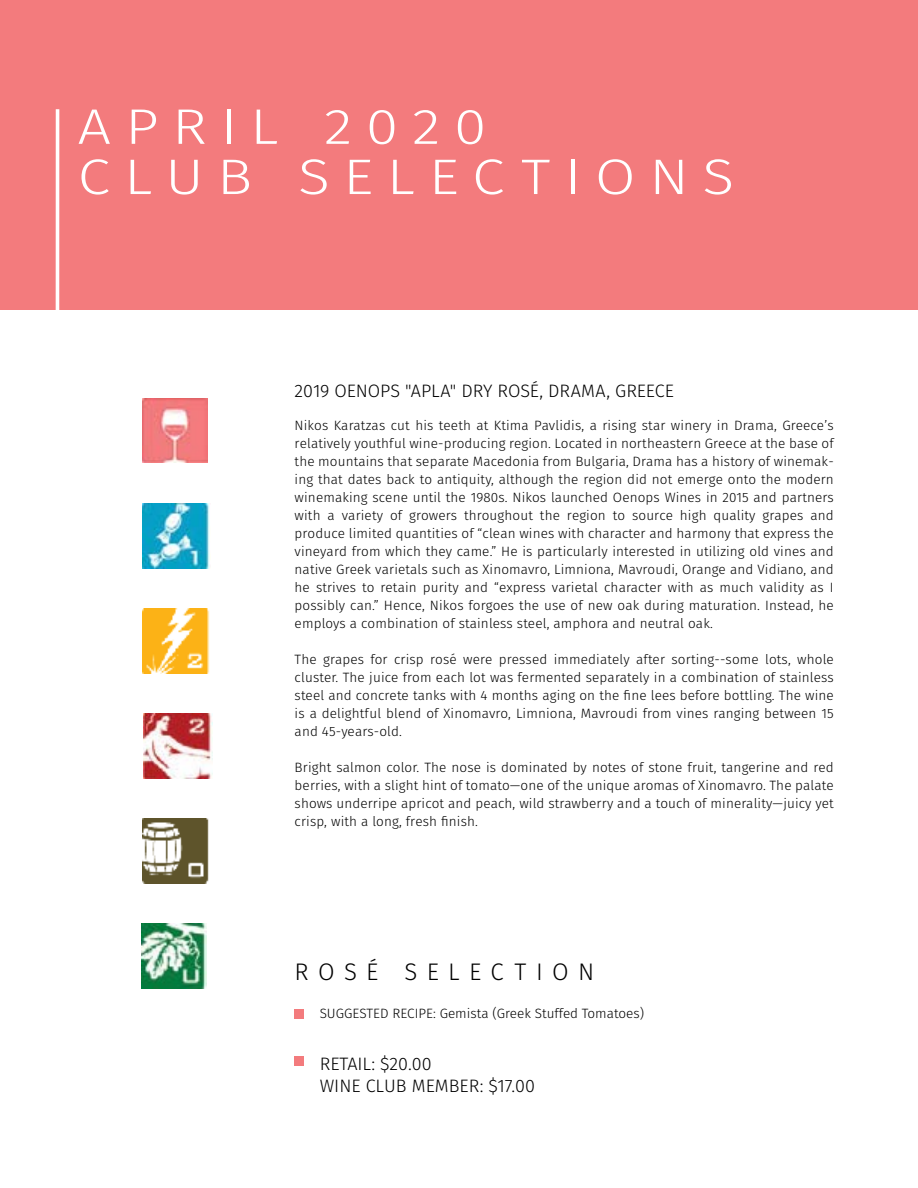
<style>
.page{position:relative;width:918px;height:1188px;background:#fff}
.page>*{position:absolute;margin:0;border:0;box-sizing:border-box;transform-origin:0 0}
.t1{font:300 49.95px/50.2px "Fira Sans";letter-spacing:.23em;color:#fff;scale:1.18 1}
.t2{font:300 24px "Fira Sans";letter-spacing:.39em;color:#000}
.t3{font:300 18px/21.6px "Fira Sans";color:#000}
.t4{font:300 13.5px/18px "Fira Sans";letter-spacing:.01em;color:#000;text-align:justify}
</style>
<div class="page">
<div style="left:0;top:0;width:918px;height:309px;background:#f37b7d"></div>
<hr style="left:56px;top:109px;width:3px;height:219px;background:#fff">
<div style="left:295px;top:1009px;width:9px;height:9px;background:#f37b7d"></div>
<div style="left:295px;top:1056px;width:9px;height:9px;background:#f37b7d"></div>
<img style="left:142px;top:819px;width:67px;height:64px">
<img style="left:142px;top:398px;width:65px;height:65px">
<img style="left:142px;top:503px;width:68px;height:65px">
<img style="left:143px;top:714px;width:69px;height:64px">
<img style="left:142px;top:608px;width:68px;height:65px">
<img style="left:142px;top:924px;width:65px;height:65px">
<h1 class="t1" style="left:78px;top:101px;width:558px">APRIL 2020<br>CLUB SELECTIONS</h1>
<h3 class="t3" style="left:295px;top:380px;width:381px">2019 OENOPS "APLA" DRY ROSÉ, DRAMA, GREECE</h3>
<p class="t4" style="left:295px;top:417px;width:541px">Nikos Karatzas cut his teeth at Ktima Pavlidis, a rising star winery in Drama, Greece’s relatively youthful wine-producing region. Located in northeastern Greece at the base of the mountains that separate Macedonia from Bulgaria, Drama has a history of winemak&shy;ing that dates back to antiquity, although the region did not emerge onto the modern winemaking scene until the 1980s. Nikos launched Oenops Wines in 2015 and partners with a variety of growers throughout the region to source high quality grapes and produce limited quantities of “clean wines with character and harmony that express the vineyard from which they came.” He is particularly interested in utilizing old vines and native Greek varietals such as Xinomavro, Limniona, Mavroudi, Orange and Vidiano, and he strives to retain purity and “express varietal character with as much validity as I possibly can.” Hence, Nikos forgoes the use of new oak during maturation. Instead, he employs a combination of stainless steel, amphora and neutral oak.</p>
<p class="t4" style="left:295px;top:651px;width:541px">The grapes for crisp rosé were pressed immediately after sorting--some lots, whole cluster. The juice from each lot was fermented separately in a combination of stainless steel and concrete tanks with 4 months aging on the fine lees before bottling. The wine is a delightful blend of Xinomavro, Limniona, Mavroudi from vines ranging between 15 and 45-years-old.</p>
<p class="t4" style="left:295px;top:759px;width:541px">Bright salmon color. The nose is dominated by notes of stone fruit, tangerine and red berries, with a slight hint of tomato—one of the unique aromas of Xinomavro. The palate shows underripe apricot and peach, wild strawberry and a touch of minerality—juicy yet crisp, with a long, fresh finish.</p>
<h2 class="t2" style="left:295px;top:955px;width:301px">ROSÉ SELECTION</h2>
<p class="t4" style="left:320px;top:1005px;width:326px">SUGGESTED RECIPE: Gemista (Greek Stuffed Tomatoes)</p>
<h3 class="t3" style="left:320px;top:1053px;width:217px">RETAIL: $20.00<br>WINE CLUB MEMBER: $17.00</h3>
</div>
